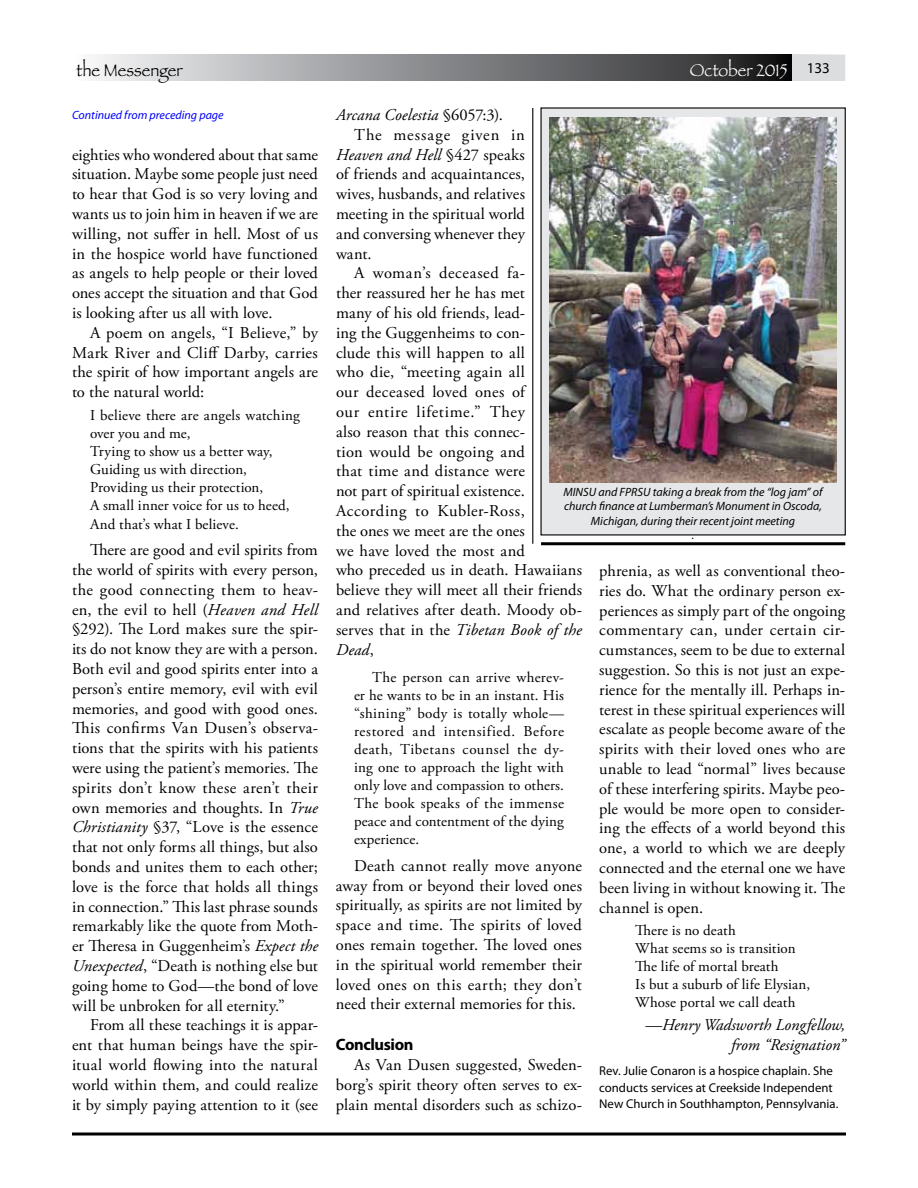
<style>
.page{position:relative;width:918px;height:1188px;background:#fff}
.page>*{position:absolute;margin:0;border:0;box-sizing:border-box;transform-origin:0 0}
.t1{font:18px "Papyrus";color:#fff;scale:.9 1}
.t2{font:18px "Papyrus";color:#000;scale:.9 1}
.t3{font:16.5px/19.8px "Adobe Garamond Pro";letter-spacing:.01em;color:#000;text-align:justify}
.t4{font:italic 16.5px/19.8px "Adobe Garamond Pro";color:#000;text-align:right}
.t5{font:16.5px "Adobe Garamond Pro";letter-spacing:.035em;color:#000}
.t6{font:16.5px "Adobe Garamond Pro";letter-spacing:.045em;color:#000}
.t7{font:16.5px "Adobe Garamond Pro";letter-spacing:.06em;color:#000}
.t8{font:700 16.5px "Myriad Pro";letter-spacing:-.025em;color:#000}
.t9{font:15px/18px "Adobe Garamond Pro";letter-spacing:.01em;color:#000}
.t10{font:12.75px/16.5px "Myriad Pro";color:#000}
.t11{font:italic 12px/14.4px "Myriad Pro";color:#000;text-align:center}
.t12{font:italic 12px "Myriad Pro";color:#00f}
.s1{font-style:italic}
.s2{font-style:normal}
</style>
<div class="page">
<svg style="left:95px;top:54px;width:697px;height:27px;background:#858688"></svg>
<svg style="left:792px;top:54px;width:53px;height:27px"></svg>
<svg style="left:72px;top:1132px;width:774px;height:4px;background:#3f3f3f"></svg>
<div style="left:540px;top:107px;width:306px;height:429px;background:#e6e7e8"></div>
<img style="left:549px;top:118px;width:288px;height:364px">
<hr style="left:541px;top:542px;width:304px;height:3px;background:#000">
<hr style="left:532px;top:108px;width:1px;height:436px;background:#000">
<p class="t2" style="left:76px;top:59px;width:119px">the Messenger</p>
<p class="t1" style="left:690px;top:59px;width:157px">October 2015 <sup>133</sup></p>
<p class="t12" style="left:72px;top:108px;width:153px">Continued from preceding page</p>
<p class="t3" style="left:72px;top:145px;width:248px">eighties who wondered about that same situation. Maybe some people just need to hear that God is so very loving and wants us to join him in heaven if we are willing, not suffer in hell. Most of us in the hospice world have functioned as angels to help people or their loved ones accept the situation and that God is looking after us all with love.</p>
<p class="t3" style="left:72px;top:323px;width:248px;text-indent:18px">A poem on angels, “I Believe,” by Mark River and Cliff Darby, carries the spirit of how important angels are to the natural world:</p>
<p class="t9" style="left:90px;top:406px;width:212px">I believe there are angels watching over you and me,<br>Trying to show us a better way,<br>Guiding us with direction,<br>Providing us their protection,<br>A small inner voice for us to heed,</p>
<p class="t9" style="left:90px;top:516px;width:150px">And that’s what I believe.</p>
<p class="t3" style="left:72px;top:541px;width:248px;text-indent:18px">There are good and evil spirits from the world of spirits with every person, the good connecting them to heav&shy;en, the evil to hell (<span class="s1">Heaven and Hell </span>§292). The Lord makes sure the spir&shy;its do not know they are with a person.<br>Both evil and good spirits enter into a person’s entire memory, evil with evil memories, and good with good ones.<br>This confirms Van Dusen’s observa&shy;tions that the spirits with his patients were using the patient’s memories. The spirits don’t know these aren’t their own memories and thoughts. In <span class="s1">True Christianity</span> §37, “Love is the essence that not only forms all things, but also bonds and unites them to each other; love is the force that holds all things in connection.” This last phrase sounds remarkably like the quote from Moth&shy;er Theresa in Guggenheim’s <span class="s1">Expect the Unexpected</span>, “Death is nothing else but going home to God—the bond of love will be unbroken for all eternity.”</p>
<p class="t3" style="left:72px;top:1016px;width:247px;text-indent:18px">From all these teachings it is appar&shy;ent that human beings have the spir&shy;itual world flowing into the natural world within them, and could realize it by simply paying attention to it (see</p>
<p class="t4" style="left:336px;top:105px;width:169px">Arcana Coelestia <span class="s2">§6057:3).</span></p>
<p class="t7" style="left:354px;top:125px;width:172px">The message given in</p>
<p class="t4" style="left:336px;top:145px;width:190px">Heaven and Hell <span class="s2">§427 speaks</span></p>
<p class="t3" style="left:336px;top:165px;width:190px">of friends and acquaintances,</p>
<p class="t3" style="left:336px;top:185px;width:191px">wives, husbands, and relatives</p>
<p class="t3" style="left:336px;top:204px;width:191px">meeting in the spiritual world</p>
<p class="t3" style="left:336px;top:224px;width:191px">and conversing whenever they</p>
<p class="t3" style="left:336px;top:244px;width:37px">want.</p>
<p class="t5" style="left:354px;top:263px;width:173px">A woman’s deceased fa-</p>
<p class="t3" style="left:336px;top:284px;width:190px">ther reassured her he has met</p>
<p class="t3" style="left:336px;top:303px;width:191px">many of his old friends, lead-</p>
<p class="t3" style="left:336px;top:323px;width:191px">ing the Guggenheims to con-</p>
<p class="t3" style="left:336px;top:343px;width:190px">clude this will happen to all</p>
<p class="t3" style="left:336px;top:363px;width:190px">who die, “meeting again all</p>
<p class="t3" style="left:336px;top:383px;width:191px">our deceased loved ones of</p>
<p class="t6" style="left:336px;top:402px;width:190px">our entire lifetime.” They</p>
<p class="t3" style="left:336px;top:422px;width:191px">also reason that this connec-</p>
<p class="t3" style="left:336px;top:442px;width:190px">tion would be ongoing and</p>
<p class="t3" style="left:336px;top:462px;width:191px">that time and distance were</p>
<p class="t3" style="left:336px;top:482px;width:190px">not part of spiritual existence.</p>
<p class="t5" style="left:336px;top:501px;width:190px">According to Kubler-Ross,</p>
<p class="t3" style="left:336px;top:521px;width:190px">the ones we meet are the ones</p>
<p class="t3" style="left:336px;top:541px;width:190px">we have loved the most and</p>
<p class="t3" style="left:336px;top:561px;width:247px">who preceded us in death. Hawaiians</p>
<p class="t3" style="left:336px;top:581px;width:248px">believe they will meet all their friends</p>
<p class="t3" style="left:336px;top:600px;width:247px">and relatives after death. Moody ob-</p>
<p class="t4" style="left:336px;top:620px;width:247px"><span class="s2">serves that in the</span> Tibetan Book of the</p>
<p class="t4" style="left:336px;top:640px;width:39px">Dead<span class="s2">,</span></p>
<p class="t9" style="left:354px;top:668px;width:212px;text-align:justify;text-indent:18px">The person can arrive wherev&shy;er he wants to be in an instant. His “shining” body is totally whole— restored and intensified. Before death, Tibetans counsel the dy&shy;ing one to approach the light with only love and compassion to others.<br>The book speaks of the immense peace and contentment of the dying experience.</p>
<p class="t3" style="left:336px;top:856px;width:247px;text-indent:18px">Death cannot really move anyone away from or beyond their loved ones spiritually, as spirits are not limited by space and time. The spirits of loved ones remain together. The loved ones in the spiritual world remember their loved ones on this earth; they don’t need their external memories for this.</p>
<p class="t8" style="left:336px;top:1034px;width:79px">Conclusion</p>
<p class="t3" style="left:336px;top:1056px;width:247px;text-indent:18px">As Van Dusen suggested, Sweden&shy;borg’s spirit theory often serves to ex&shy;plain mental disorders such as schizo-</p>
<p class="t11" style="left:563px;top:485px;width:261px">MINSU and FPRSU taking a break from the “log jam” of church finance at Lumberman’s Monument in Oscoda, Michigan, during their recent joint meeting<br>.</p>
<p class="t3" style="left:599px;top:561px;width:247px">phrenia, as well as conventional theo&shy;ries do. What the ordinary person ex&shy;periences as simply part of the ongoing commentary can, under certain cir&shy;cumstances, seem to be due to external suggestion. So this is not just an expe&shy;rience for the mentally ill. Perhaps in&shy;terest in these spiritual experiences will escalate as people become aware of the spirits with their loved ones who are unable to lead “normal” lives because of these interfering spirits. Maybe peo&shy;ple would be more open to consider&shy;ing the effects of a world beyond this one, a world to which we are deeply connected and the eternal one we have been living in without knowing it. The channel is open.</p>
<p class="t9" style="left:635px;top:922px;width:176px">There is no death<br>What seems so is transition<br>The life of mortal breath<br>Is but a suburb of life Elysian,<br>Whose portal we call death</p>
<p class="t4" style="left:646px;top:1015px;width:201px">—Henry Wadsworth Longfellow, from “Resignation”</p>
<p class="t10" style="left:599px;top:1062px;width:241px">Rev. Julie Conaron is a hospice chaplain. She conducts services at Creekside Independent<br>New Church in Southhampton, Pennsylvania.</p>
</div>
